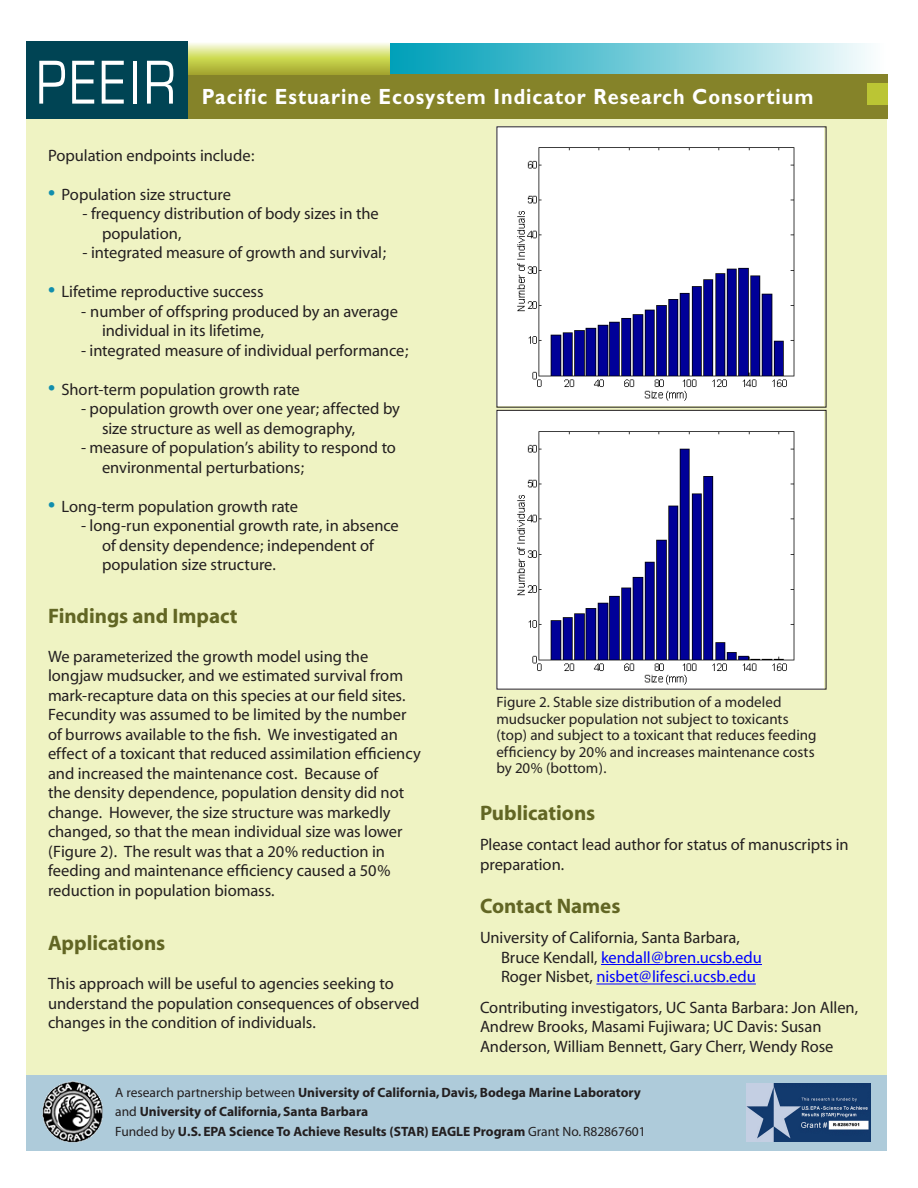
<style>
.page{position:relative;width:918px;height:1188px;background:#fff}
.page>*{position:absolute;margin:0;border:0;box-sizing:border-box;transform-origin:0 0}
.t1{font:64.35px "Eurostile";letter-spacing:.075em;color:#fff;scale:.8 1}
.t2{font:700 22.05px "Gill Sans";letter-spacing:.05em;color:#fff;scale:.9 1}
.List_Continue{font:700 21px "Myriad";letter-spacing:-.005em;color:#626624}
.subheading{font:700 21px "Myriad";color:#626624}
.subheading-2{font:16.5px/19.5px "Myriad";letter-spacing:-.005em;color:#231f20}
.List_Continue-2{font:16.5px/19.5px "Myriad";letter-spacing:-.005em;color:#231f20}
.t3{font:16.5px "Myriad";color:#00f}
.body_text{font:15px/16.5px "Myriad";color:#231f20}
.t4{font:700 13.5px/19.5px "Myriad";color:#231f20}
.s1{font-weight:700;font-size:21px;color:#118ead}
.s2{color:#231f20}
.s3{font-weight:400}
</style>
<div class="page">
<div style="left:26px;top:1074px;width:860px;height:76px;background:#aecbda"></div>
<img style="left:746px;top:1083px;width:124px;height:58px">
<img style="left:41px;top:1080px;width:62px;height:63px">
<div style="left:26px;top:117px;width:861px;height:957px;background:#eff3c3"></div>
<div style="left:390px;top:43px;width:498px;height:31px;background:linear-gradient(to right,#009cb6,#f9fdfd)"></div>
<div style="left:186px;top:74px;width:702px;height:45px;background:#858329"></div>
<div style="left:867px;top:83px;width:21px;height:22px;background:#bbc534"></div>
<svg style="left:188px;top:43px;width:202px;height:32px;background:#cbd36c"></svg>
<div style="left:27px;top:41px;width:161px;height:78px;background:#004454"></div>
<hr style="left:601px;top:964px;width:161px;height:1px;background:#00f">
<hr style="left:596px;top:984px;width:160px;height:1px;background:#00f">
<img style="left:499px;top:129px;width:324px;height:276px">
<img style="left:499px;top:412px;width:324px;height:275px">
<p class="t1" style="left:36px;top:48px;width:176px">PEEIR</p>
<p class="t2" style="left:202px;top:84px;width:681px">Pacific Estuarine Ecosystem Indicator Research Consortium</p>
<p class="List_Continue-2" style="left:48px;top:146px;width:208px">Population endpoints include:</p>
<p class="List_Continue-2" style="left:48px;top:185px;width:185px"><span class="s1">•</span> Population size structure</p>
<p class="List_Continue-2" style="left:102px;top:205px;width:278px;text-indent:-20px">- frequency distribution of body sizes in the population,</p>
<p class="List_Continue-2" style="left:82px;top:244px;width:305px">- integrated measure of growth and survival;</p>
<p class="List_Continue-2" style="left:48px;top:283px;width:217px"><span class="s1">•</span> Lifetime reproductive success</p>
<p class="List_Continue-2" style="left:102px;top:302px;width:298px;text-indent:-21px">- number of offspring produced by an average individual in its lifetime,</p>
<p class="List_Continue-2" style="left:81px;top:341px;width:329px">- integrated measure of individual performance;</p>
<p class="List_Continue-2" style="left:48px;top:380px;width:253px"><span class="s1">•</span> Short-term population growth rate</p>
<p class="List_Continue-2" style="left:102px;top:400px;width:300px;text-indent:-21px">- population growth over one year; affected by size structure as well as demography,</p>
<p class="List_Continue-2" style="left:102px;top:439px;width:295px;text-indent:-21px">- measure of population’s ability to respond to environmental perturbations;</p>
<p class="List_Continue-2" style="left:48px;top:497px;width:252px"><span class="s1">•</span> Long-term population growth rate</p>
<p class="List_Continue-2" style="left:102px;top:517px;width:298px;text-indent:-21px">- long-run exponential growth rate, in absence of density dependence; independent of population size structure.</p>
<p class="List_Continue" style="left:48px;top:605px;width:191px">Findings and Impact</p>
<p class="subheading-2" style="left:48px;top:647px;width:374px">We parameterized the growth model using the longjaw mudsucker, and we estimated survival from mark-recapture data on this species at our field sites.<br>Fecundity was assumed to be limited by the number of burrows available to the fish. We investigated an effect of a toxicant that reduced assimilation efficiency and increased the maintenance cost. Because of<br>the density dependence, population density did not change. However, the size structure was markedly changed, so that the mean individual size was lower (Figure 2). The result was that a 20% reduction in feeding and maintenance efficiency caused a 50% reduction in population biomass.</p>
<p class="subheading" style="left:48px;top:932px;width:119px">Applications</p>
<p class="subheading-2" style="left:48px;top:975px;width:373px">This approach will be useful to agencies seeking to understand the population consequences of observed changes in the condition of individuals.</p>
<p class="body_text" style="left:496px;top:695px;width:322px">Figure 2. Stable size distribution of a modeled mudsucker population not subject to toxicants (top) and subject to a toxicant that reduces feeding efficiency by 20% and increases maintenance costs by 20% (bottom).</p>
<p class="List_Continue" style="left:480px;top:802px;width:117px">Publications</p>
<p class="subheading-2" style="left:480px;top:836px;width:370px">Please contact lead author for status of manuscripts in preparation.</p>
<p class="List_Continue" style="left:480px;top:895px;width:142px">Contact Names</p>
<p class="subheading-2" style="left:480px;top:929px;width:261px">University of California, Santa Barbara,</p>
<p class="t3" style="left:501px;top:949px;width:262px"><span class="s2">Bruce Kendall,</span> kendall@bren.ucsb.edu</p>
<p class="t3" style="left:501px;top:969px;width:256px"><span class="s2">Roger Nisbet,</span> nisbet@lifesci.ucsb.edu</p>
<p class="subheading-2" style="left:480px;top:998px;width:380px">Contributing investigators, UC Santa Barbara: Jon Allen,<br>Andrew Brooks, Masami Fujiwara; UC Davis: Susan<br>Anderson, William Bennett, Gary Cherr, Wendy Rose</p>
<p class="t4" style="left:115px;top:1083px;width:527px"><span class="s3">A research partnership between</span> University of California, Davis, Bodega Marine Laboratory <span class="s3">and</span> University of California, Santa Barbara</p>
<p class="t4" style="left:115px;top:1122px;width:532px"><span class="s3">Funded by</span> U.S. EPA Science To Achieve Results (STAR) EAGLE Program <span class="s3">Grant No. R82867601</span></p>
</div>
